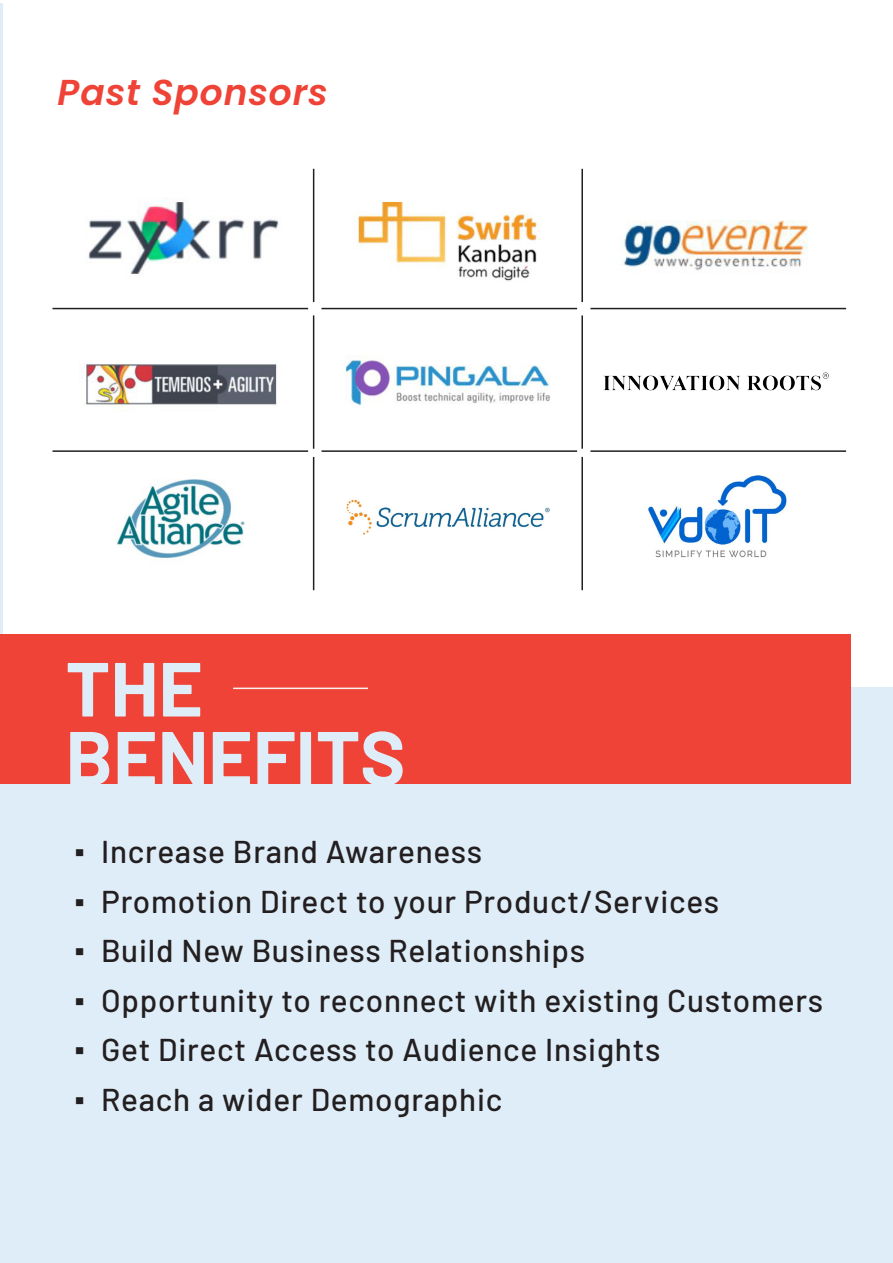
<style>
.page{position:relative;width:893px;height:1263px;background:#fff}
.page>*{position:absolute;margin:0;border:0;box-sizing:border-box;transform-origin:0 0}
.t1{font:700 76.5px/69px "Barlow";color:#dfedf8}
.t2{font:italic 600 36px "Poppins";letter-spacing:.025em;color:#ee4336}
.t3{font:500 31.5px "Barlow";letter-spacing:.025em;color:#231f20}
.s1{font-family:"Times New Roman";font-weight:400}
</style>
<div class="page">
<div style="left:0;top:4px;width:893px;height:1259px;background:#dfedf8"></div>
<div style="left:4px;top:4px;width:889px;height:682px;background:#fff"></div>
<div style="left:0;top:634px;width:850px;height:150px;background:#ee4336"></div>
<hr style="left:233px;top:688px;width:135px;height:1px;background:#f8f1ec">
<hr style="left:313px;top:169px;width:1px;height:133px;background:#231f20">
<hr style="left:581px;top:169px;width:2px;height:133px;background:#231f20">
<hr style="left:313px;top:315px;width:1px;height:134px;background:#231f20">
<hr style="left:53px;top:308px;width:255px;height:1px;background:#231f20">
<hr style="left:321px;top:308px;width:256px;height:1px;background:#231f20">
<hr style="left:590px;top:308px;width:256px;height:1px;background:#231f20">
<hr style="left:53px;top:450px;width:255px;height:2px;background:#231f20">
<hr style="left:321px;top:450px;width:256px;height:2px;background:#231f20">
<hr style="left:590px;top:450px;width:256px;height:2px;background:#231f20">
<hr style="left:581px;top:315px;width:2px;height:134px;background:#231f20">
<hr style="left:313px;top:457px;width:1px;height:133px;background:#231f20">
<hr style="left:581px;top:457px;width:2px;height:133px;background:#231f20">
<img style="left:88px;top:199px;width:191px;height:75px">
<img style="left:357px;top:202px;width:184px;height:79px">
<img style="left:622px;top:220px;width:186px;height:51px">
<img style="left:83px;top:364px;width:194px;height:47px">
<img style="left:345px;top:355px;width:206px;height:50px">
<img style="left:117px;top:479px;width:128px;height:80px">
<img style="left:346px;top:499px;width:204px;height:36px">
<img style="left:648px;top:475px;width:139px;height:83px">
<img style="left:603px;top:372px;width:226px;height:19px">
<p class="t2" style="left:58px;top:72px;width:272px">Past Sponsors</p>
<h1 class="t1" style="left:66px;top:648px;width:341px">THE<br>BENEFITS</h1>
<p class="t3" style="left:74px;top:829px;width:409px"><span class="s1">▪</span> Increase Brand Awareness</p>
<p class="t3" style="left:74px;top:879px;width:646px"><span class="s1">▪</span> Promotion Direct to your Product/Services</p>
<p class="t3" style="left:74px;top:928px;width:512px"><span class="s1">▪</span> Build New Business Relationships</p>
<p class="t3" style="left:74px;top:977px;width:750px"><span class="s1">▪</span> Opportunity to reconnect with existing Customers</p>
<p class="t3" style="left:74px;top:1027px;width:588px"><span class="s1">▪</span> Get Direct Access to Audience Insights</p>
<p class="t3" style="left:74px;top:1076px;width:430px"><span class="s1">▪</span> Reach a wider Demographic</p>
</div>
